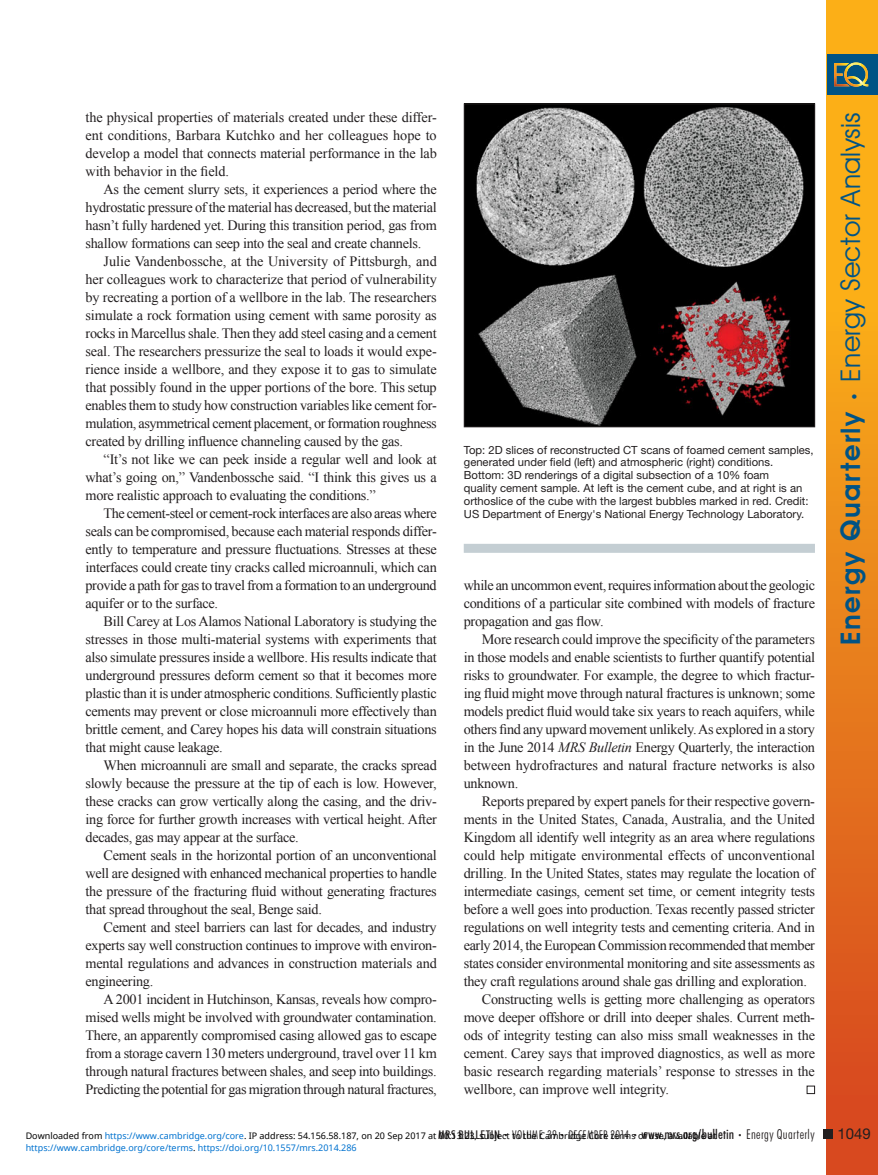
<style>
.page{position:relative;width:878px;height:1175px;background:#fff}
.page>*{position:absolute;margin:0;border:0;box-sizing:border-box;transform-origin:0 0}
.t1{font:27px "Avant Garde IT Cby BT";letter-spacing:.01em;color:#005385}
.t2{font:15px "Helvetica Neue LT Std";color:#231f20}
.t3{font:14.25px/18px "Times New Roman";letter-spacing:-.02em;color:#231f20;text-align:justify}
.t4{font:300 condensed 12px "Futura BT";letter-spacing:.025em;color:#231f20}
.t5{font:11.25px/12.8px "Helvetica Neue LT Std";color:#231f20}
.t6{font:9px "Noto Sans";color:#000}
.t7{font:9px "Noto Sans";color:#0172cf}
.s1{font-style:italic}
.s2{font-weight:500}
.s3{font-size:7.5px}
.s4{font-weight:500;font-size:13.5px}
.s5{font-size:13.5px}
.s6{color:#0172cf}
.s7{color:#000}
.s8{font-weight:600}
.s9{font-weight:600;font-size:15px}
</style>
<div class="page">
<svg style="left:826px;top:0;width:52px;height:1174px"></svg>
<div style="left:826px;top:54px;width:52px;height:40px;background:#005385"></div>
<img style="left:834px;top:62px;width:34px;height:25px">
<div style="left:824px;top:1130px;width:8px;height:8px;background:#231f20"></div>
<img style="left:466px;top:106px;width:347px;height:319px">
<div style="left:464px;top:104px;width:351px;height:323px;border:1px solid #231f20"></div>
<div style="left:464px;top:544px;width:350px;height:9px;background:#c4ced3"></div>
<div style="left:806px;top:1085px;width:8px;height:9px;border:1px solid #231f20"></div>
<p class="t3" style="left:86px;top:108px;width:353px">the physical properties of materials created under these differ&shy;ent conditions, Barbara Kutchko and her colleagues hope to develop a model that connects material performance in the lab with behavior in the field.</p>
<p class="t3" style="left:86px;top:180px;width:353px;text-indent:18px">As the cement slurry sets, it experiences a period where the hydrostatic pressure of the material has decreased, but the material hasn’t fully hardened yet. During this transition period, gas from shallow formations can seep into the seal and create channels.</p>
<p class="t3" style="left:86px;top:252px;width:353px;text-indent:18px">Julie Vandenbossche, at the University of Pittsburgh, and her colleagues work to characterize that period of vulnerability by recreating a portion of a wellbore in the lab. The researchers simulate a rock formation using cement with same porosity as rocks in Marcellus shale. Then they add steel casing and a cement seal. The researchers pressurize the seal to loads it would expe&shy;rience inside a wellbore, and they expose it to gas to simulate that possibly found in the upper portions of the bore. This setup enables them to study how construction variables like cement for&shy;mulation, asymmetrical cement placement, or formation roughness created by drilling influence channeling caused by the gas.</p>
<p class="t3" style="left:86px;top:450px;width:353px;text-indent:18px">“It’s not like we can peek inside a regular well and look at what’s going on,” Vandenbossche said. “I think this gives us a more realistic approach to evaluating the conditions.”</p>
<p class="t3" style="left:86px;top:504px;width:353px;text-indent:18px">The cement-steel or cement-rock interfaces are also areas where seals can be compromised, because each material responds differ&shy;ently to temperature and pressure fluctuations. Stresses at these interfaces could create tiny cracks called microannuli, which can provide a path for gas to travel from a formation to an underground aquifer or to the surface.</p>
<p class="t3" style="left:86px;top:612px;width:353px;text-indent:18px">Bill Carey at Los Alamos National Laboratory is studying the stresses in those multi-material systems with experiments that also simulate pressures inside a wellbore. His results indicate that underground pressures deform cement so that it becomes more plastic than it is under atmospheric conditions. Sufficiently plastic cements may prevent or close microannuli more effectively than brittle cement, and Carey hopes his data will constrain situations that might cause leakage.</p>
<p class="t3" style="left:86px;top:756px;width:353px;text-indent:18px">When microannuli are small and separate, the cracks spread slowly because the pressure at the tip of each is low. However, these cracks can grow vertically along the casing, and the driv&shy;ing force for further growth increases with vertical height. After decades, gas may appear at the surface.</p>
<p class="t3" style="left:86px;top:846px;width:353px;text-indent:18px">Cement seals in the horizontal portion of an unconventional well are designed with enhanced mechanical properties to handle the pressure of the fracturing fluid without generating fractures that spread throughout the seal, Benge said.</p>
<p class="t3" style="left:86px;top:918px;width:353px;text-indent:18px">Cement and steel barriers can last for decades, and industry experts say well construction continues to improve with environ&shy;mental regulations and advances in construction materials and engineering.</p>
<p class="t3" style="left:86px;top:990px;width:353px;text-indent:18px">A 2001 incident in Hutchinson, Kansas, reveals how compro&shy;mised wells might be involved with groundwater contamination.<br>There, an apparently compromised casing allowed gas to escape from a storage cavern 130 meters underground, travel over 11 km through natural fractures between shales, and seep into buildings.<br>Predicting the potential for gas migration through natural fractures,</p>
<p class="t5" style="left:464px;top:445px;width:351px">Top: 2D slices of reconstructed CT scans of foamed cement samples, generated under field (left) and atmospheric (right) conditions.<br>Bottom: 3D renderings of a digital subsection of a 10% foam<br>quality cement sample. At left is the cement cube, and at right is an orthoslice of the cube with the largest bubbles marked in red. Credit:<br>US Department of Energy's National Energy Technology Laboratory.</p>
<p class="t3" style="left:464px;top:576px;width:353px">while an uncommon event, requires information about the geologic conditions of a particular site combined with models of fracture propagation and gas flow.</p>
<p class="t3" style="left:464px;top:630px;width:353px;text-indent:18px">More research could improve the specificity of the parameters in those models and enable scientists to further quantify potential risks to groundwater. For example, the degree to which fractur&shy;ing fluid might move through natural fractures is unknown; some models predict fluid would take six years to reach aquifers, while others find any upward movement unlikely. As explored in a story in the June 2014 <span class="s1">MRS Bulletin</span> Energy Quarterly, the interaction between hydrofractures and natural fracture networks is also unknown.</p>
<p class="t3" style="left:482px;top:792px;width:335px">Reports prepared by expert panels for their respective govern-</p>
<p class="t3" style="left:464px;top:810px;width:353px">ments in the United States, Canada, Australia, and the United</p>
<p class="t3" style="left:464px;top:828px;width:353px">Kingdom all identify well integrity as an area where regulations</p>
<p class="t3" style="left:464px;top:846px;width:353px">could help mitigate environmental effects of unconventional</p>
<p class="t3" style="left:464px;top:864px;width:353px">drilling. In the United States, states may regulate the location of</p>
<p class="t3" style="left:464px;top:882px;width:353px">intermediate casings, cement set time, or cement integrity tests</p>
<p class="t3" style="left:464px;top:900px;width:353px">before a well goes into production. Texas recently passed stricter</p>
<p class="t3" style="left:464px;top:918px;width:353px">regulations on well integrity tests and cementing criteria. And in</p>
<p class="t3" style="left:464px;top:936px;width:353px">early 2014, the European Commission recommended that member</p>
<p class="t3" style="left:464px;top:954px;width:353px">states consider environmental monitoring and site assessments as</p>
<p class="t3" style="left:464px;top:972px;width:345px">they craft regulations around shale gas drilling and exploration.</p>
<p class="t3" style="left:482px;top:990px;width:335px">Constructing wells is getting more challenging as operators</p>
<p class="t3" style="left:464px;top:1008px;width:353px">move deeper offshore or drill into deeper shales. Current meth-</p>
<p class="t3" style="left:464px;top:1026px;width:353px">ods of integrity testing can also miss small weaknesses in the</p>
<p class="t3" style="left:464px;top:1044px;width:353px">cement. Carey says that improved diagnostics, as well as more</p>
<p class="t3" style="left:464px;top:1062px;width:353px">basic research regarding materials’ response to stresses in the</p>
<p class="t3" style="left:464px;top:1080px;width:207px">wellbore, can improve well integrity.</p>
<p class="t4" style="left:438px;top:1127px;width:378px"><span class="s2">MRS BULLETIN</span> <span class="s3">•</span> VOLUME 39 <span class="s3">•</span> DECEMBER 2014 <span class="s3">•</span> <span class="s4">www.mrs.org/bulletin</span> <span class="s3">•</span> <span class="s5">Energy Quarterly</span></p>
<p class="t6" style="left:26px;top:1129px;width:692px">Downloaded from <span class="s6">https://www.cambridge.org/core</span>. IP address: 54.156.58.187, on 20 Sep 2017 at 00:13:23, subject to the Cambridge Core terms of use, available at</p>
<p class="t7" style="left:26px;top:1141px;width:332px">https://www.cambridge.org/core/terms<span class="s7">.</span> https://doi.org/10.1557/mrs.2014.286</p>
<h1 class="t1" style="left:834px;top:645px;width:534px;rotate:-90deg"><span class="s8">Energy Quarterly</span> <span class="s9">•</span> Energy Sector Analysis</h1>
<p class="t2" style="left:837px;top:1128px;width:35px">1049</p>
</div>
